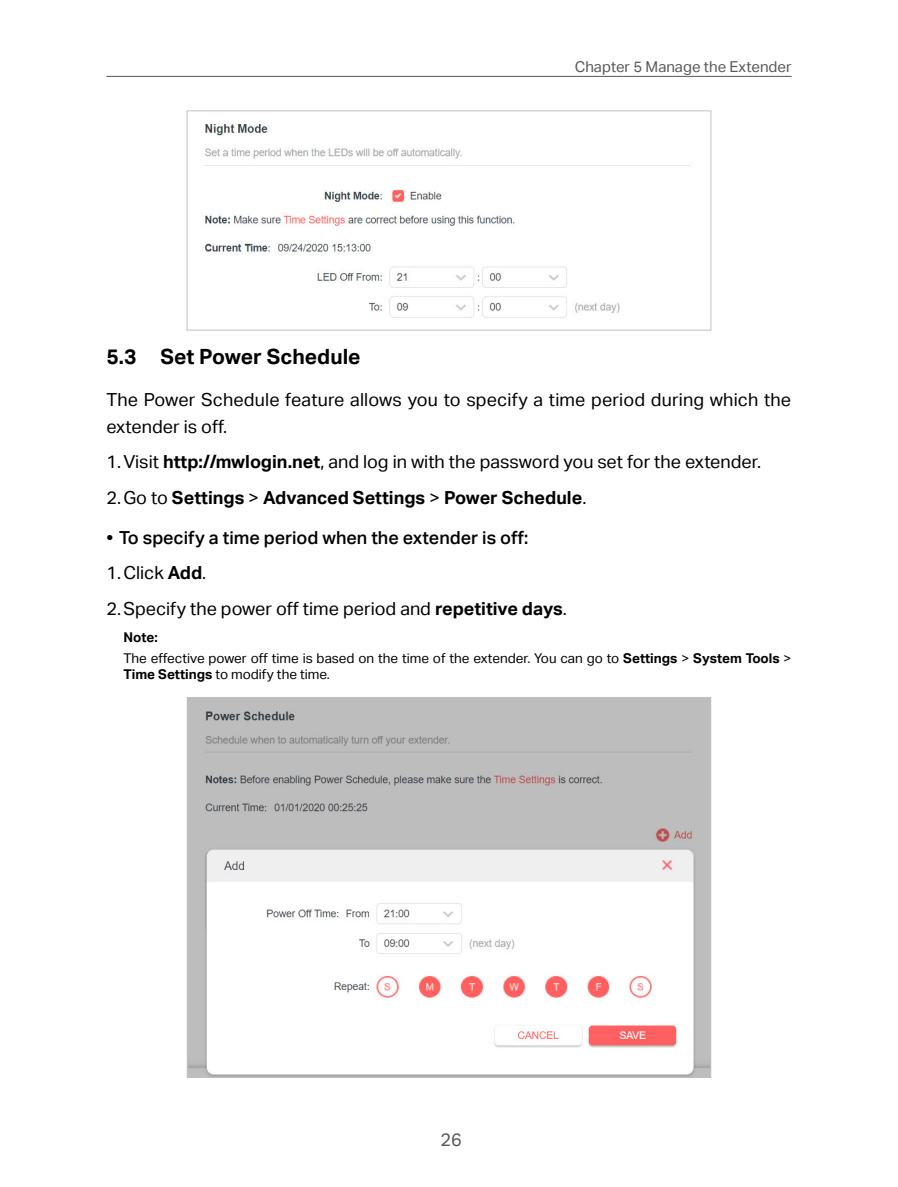
<style>
.page{position:relative;width:898px;height:1187px;background:#fff}
.page>*{position:absolute;margin:0;border:0;box-sizing:border-box;transform-origin:0 0}
.t1{font:21px "TP Link Aktiv Bold";color:#000}
.正文{font:18px/27px "TP Link Aktiv Regular";color:#000}
.t2{font:18px "TP Link Aktiv Bold";color:#000}
.t3{font:18px "TP Link Aktiv Medium";color:#000}
.t4{font:18px "TP Link Aktiv Regular";color:#595757}
.t5{font:15px "TP Link Aktiv Regular";color:#595757}
.Note有缩进{font:13.5px/16.5px "TP Link Aktiv Regular";color:#000}
.Note有缩进-2{font:13.5px "TP Link Aktiv Bold";color:#000}
.s1{font-family:"TP Link Aktiv Bold"}
.s2{font-family:"TP Link Aktiv Regular"}
.s3{font-family:"TP Link Aktiv Bold";color:#040000}
</style>
<div class="page">
<hr style="left:106px;top:76px;width:685px;height:1px;background:#595757">
<img style="left:204px;top:124px;width:487px;height:194px">
<div style="left:187px;top:111px;width:524px;height:219px;border:1px solid #bfc0c0"></div>
<img style="left:189px;top:699px;width:519px;height:376px">
<p class="t5" style="left:574px;top:58px;width:218px">Chapter 5 Manage the Extender</p>
<p class="t1" style="left:106px;top:345px;width:256px">5.3 Set Power Schedule</p>
<p class="正文" style="left:106px;top:386px;width:686px">The Power Schedule feature allows you to specify a time period during which the extender is off.</p>
<p class="正文" style="left:106px;top:448px;width:656px">1.Visit <span class="s1">http://mwlogin.net</span>, and log in with the password you set for the extender.</p>
<p class="t2" style="left:106px;top:487px;width:481px"><span class="s2">2.Go to</span> Settings <span class="s2">&gt;</span> Advanced Settings <span class="s2">&gt;</span> Power Schedule<span class="s2">.</span></p>
<p class="t3" style="left:106px;top:527px;width:423px">• To specify a time period when the extender is off:</p>
<p class="正文" style="left:106px;top:559px;width:101px">1.Click <span class="s1">Add</span>.</p>
<p class="正文" style="left:106px;top:595px;width:462px">2.Specify the power off time period and <span class="s3">repetitive days</span>.</p>
<p class="Note有缩进-2" style="left:123px;top:629px;width:36px">Note:</p>
<p class="Note有缩进" style="left:123px;top:650px;width:669px">The effective power off time is based on the time of the extender. You can go to <span class="s1">Settings</span> &gt; <span class="s1">System Tools</span> &gt;<br><span class="s1">Time Settings</span> to modify the time.</p>
<p class="t4" style="left:440px;top:1129px;width:23px">26</p>
</div>
